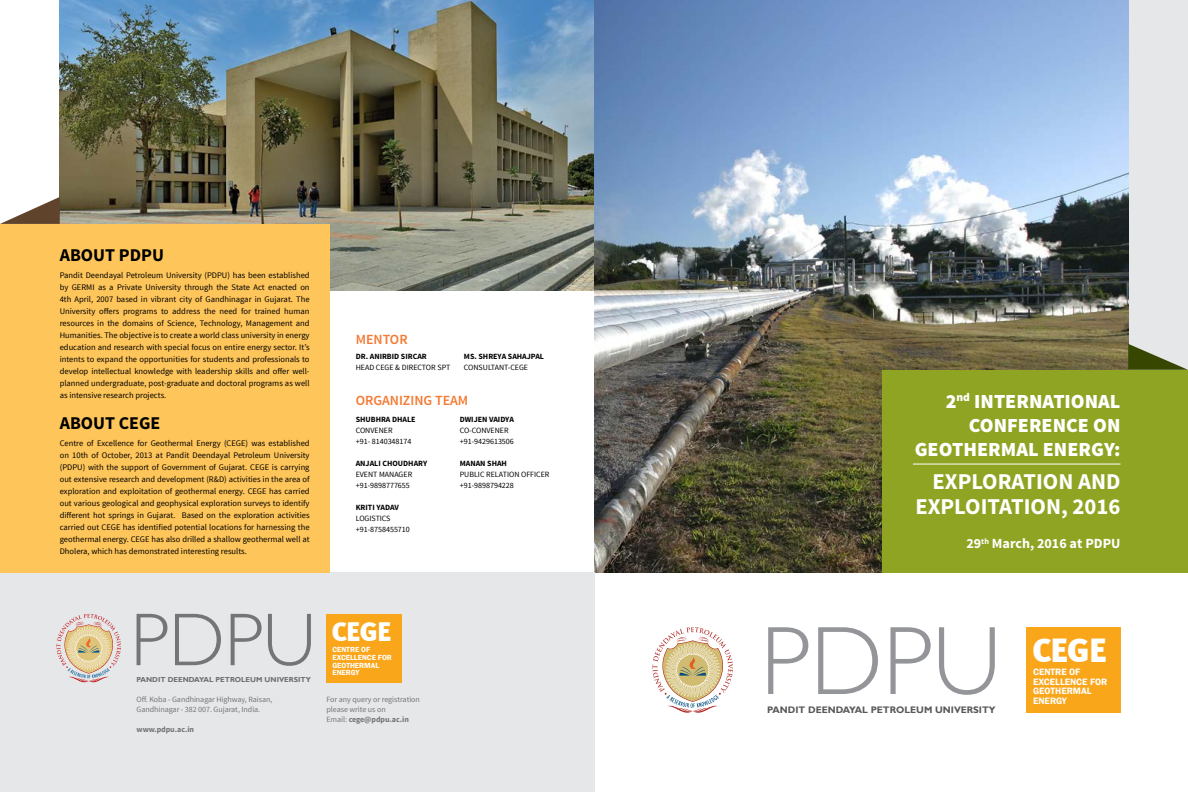
<style>
.page{position:relative;width:1188px;height:792px;background:#fff}
.page>*{position:absolute;margin:0;border:0;box-sizing:border-box;transform-origin:0 0}
.t1{font:300 97.8px "Gill Sans";color:#939598}
.t2{font:900 34.1px "Meta";color:#fff}
.t3{font:900 27.3px "Meta";color:#fff}
.t4{font:700 22.7px/24.7px "Source Sans Pro";color:#fff;text-align:right}
.t5{font:900 20px/24px "Source Sans Pro";color:#fff;text-align:right}
.t6{font:700 18px "Source Sans Pro";color:#000}
.t7{font:600 14px "Source Sans Pro";color:#f47932}
.t8{font:700 14px "Source Sans Pro";color:#fff}
.t9{font:600 9.5px/9.5px "Franklin Gothic";color:#fff}
.t10{font:700 9.5px "Gill Sans";color:#58595b}
.t11{font:8.5px/12px "Source Sans Pro";color:#000;text-align:justify}
.t12{font:8px/11px "Source Sans Pro";color:#000}
.t13{font:8px/10px "Source Sans Pro";letter-spacing:-.005em;color:#737577}
.t14{font:700 8px "Source Sans Pro";color:#000}
.t15{font:700 8px "Source Sans Pro";letter-spacing:-.005em;color:#737577}
.t16{font:600 7.6px/7.6px "Franklin Gothic";color:#fff}
.t17{font:700 7.2px "Gill Sans";color:#6d6e71}
.s1{font-weight:700}
</style>
<div class="page">
<div style="left:1128px;top:0;width:60px;height:398px;background:#e6e7e8"></div>
<img style="left:60px;top:0;width:535px;height:291px">
<img style="left:595px;top:0;width:533px;height:573px">
<div style="left:0;top:573px;width:595px;height:219px;background:#e6e7e8"></div>
<svg style="left:652px;top:627px;width:81px;height:86px"></svg>
<div style="left:1026px;top:627px;width:94px;height:86px;background:#faa61a"></div>
<svg style="left:137px;top:614px;width:174px;height:52px"></svg>
<svg style="left:56px;top:614px;width:65px;height:69px"></svg>
<div style="left:327px;top:614px;width:75px;height:68px;background:#faa61a"></div>
<div style="left:883px;top:370px;width:305px;height:203px;background:#8fa423"></div>
<svg style="left:1128px;top:344px;width:60px;height:26px"></svg>
<svg style="left:0;top:197px;width:60px;height:27px"></svg>
<hr style="left:913px;top:464px;width:208px;height:1px;background:#fff">
<div style="left:0;top:224px;width:330px;height:349px;background:#fec55a"></div>
<h3 class="t6" style="left:60px;top:244px;width:106px">ABOUT PDPU</h3>
<p class="t11" style="left:60px;top:269px;width:251px">Pandit Deendayal Petroleum University (PDPU) has been established by GERMI as a Private University through the State Act enacted on 4th April, 2007 based in vibrant city of Gandhinagar in Gujarat. The University offers programs to address the need for trained human resources in the domains of Science, Technology, Management and Humanities. The objective is to create a world class university in energy education and research with special focus on entire energy sector. It’s intents to expand the opportunities for students and professionals to develop intellectual knowledge with leadership skills and offer well&shy;planned undergraduate, post-graduate and doctoral programs as well as intensive research projects.</p>
<h3 class="t6" style="left:60px;top:412px;width:102px">ABOUT CEGE</h3>
<p class="t11" style="left:60px;top:437px;width:251px">Centre of Excellence for Geothermal Energy (CEGE) was established on 10th of October, 2013 at Pandit Deendayal Petroleum University (PDPU) with the support of Government of Gujarat. CEGE is carrying out extensive research and development (R&amp;D) activities in the area of exploration and exploitation of geothermal energy. CEGE has carried out various geological and geophysical exploration surveys to identify different hot springs in Gujarat. Based on the exploration activities carried out CEGE has identified potential locations for harnessing the geothermal energy. CEGE has also drilled a shallow geothermal well at Dholera, which has demonstrated interesting results.</p>
<h3 class="t7" style="left:356px;top:330px;width:53px">MENTOR</h3>
<p class="t14" style="left:356px;top:351px;width:73px">DR. ANIRBID SIRCAR</p>
<p class="t12" style="left:356px;top:362px;width:96px">HEAD CEGE &amp; DIRECTOR SPT</p>
<p class="t14" style="left:464px;top:351px;width:82px">MS. SHREYA SAHAJPAL</p>
<p class="t12" style="left:464px;top:362px;width:66px">CONSULTANT-CEGE</p>
<h3 class="t7" style="left:356px;top:392px;width:114px">ORGANIZING TEAM</h3>
<p class="t14" style="left:356px;top:414px;width:61px">SHUBHRA DHALE</p>
<p class="t12" style="left:356px;top:425px;width:57px">CONVENER<br>+91- 8140348174</p>
<p class="t14" style="left:356px;top:458px;width:73px">ANJALI CHOUDHARY</p>
<p class="t12" style="left:356px;top:469px;width:58px">EVENT MANAGER +91-9898777655</p>
<p class="t14" style="left:356px;top:502px;width:45px">KRITI YADAV</p>
<p class="t12" style="left:356px;top:513px;width:56px">LOGISTICS +91-8758455710</p>
<p class="t14" style="left:460px;top:414px;width:56px">DWIJEN VAIDYA</p>
<p class="t12" style="left:460px;top:425px;width:56px">CO-CONVENER +91-9429613506</p>
<p class="t14" style="left:460px;top:458px;width:49px">MANAN SHAH</p>
<p class="t12" style="left:460px;top:469px;width:91px">PUBLIC RELATION OFFICER +91-9898794228</p>
<p class="t17" style="left:137px;top:676px;width:176px">PANDIT DEENDAYAL PETROLEUM UNIVERSITY</p>
<p class="t13" style="left:137px;top:695px;width:138px">Off. Koba - Gandhinagar Highway, Raisan,<br>Gandhinagar - 382 007. Gujarat, India.</p>
<p class="t15" style="left:137px;top:724px;width:59px">www.pdpu.ac.in</p>
<h3 class="t3" style="left:332px;top:615px;width:61px">CEGE</h3>
<p class="t16" style="left:332px;top:646px;width:61px">CENTRE OF<br>EXCELLENCE FOR<br>GEOTHERMAL<br>ENERGY</p>
<p class="t13" style="left:326px;top:695px;width:95px">For any query or registration please write us on<br>Email: <span class="s1">cege@pdpu.ac.in</span></p>
<h3 class="t5" style="left:915px;top:390px;width:207px">2<sup>nd</sup> INTERNATIONAL<br>CONFERENCE ON<br>GEOTHERMAL ENERGY:</h3>
<h3 class="t4" style="left:915px;top:470px;width:207px">EXPLORATION AND<br>EXPLOITATION, 2016</h3>
<h3 class="t8" style="left:966px;top:535px;width:156px">29<sup>th</sup> March, 2016 at PDPU</h3>
<h1 class="t1" style="left:761px;top:605px;width:242px">PDPU</h1>
<p class="t10" style="left:767px;top:704px;width:230px">PANDIT DEENDAYAL PETROLEUM UNIVERSITY</p>
<h2 class="t2" style="left:1032px;top:629px;width:76px">CEGE</h2>
<p class="t9" style="left:1033px;top:668px;width:76px">CENTRE OF<br>EXCELLENCE FOR<br>GEOTHERMAL<br>ENERGY</p>
</div>
